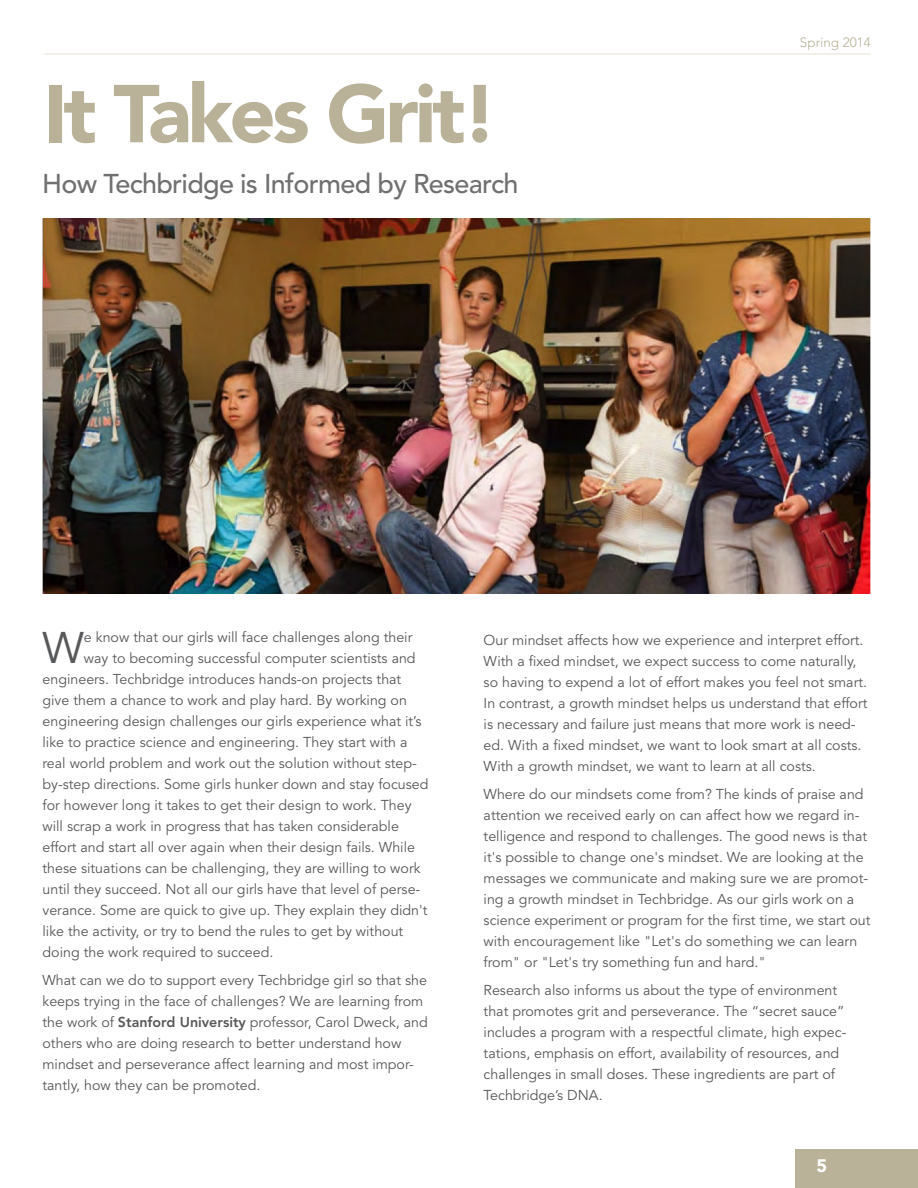
<style>
.page{position:relative;width:918px;height:1188px;background:#fff}
.page>*{position:absolute;margin:0;border:0;box-sizing:border-box;transform-origin:0 0}
.Headline_Big{font:900 81px "Avenir LT Std";letter-spacing:-.045em;color:#b9b298}
.Body{font:43.95px "Avenir LT Std";color:#57585a}
.Headline_Big-2{font:500 27px "Avenir LT Std";letter-spacing:-.025em;color:#716f70}
.t1{font:900 18px "Avenir LT Std";color:#fff}
.Body-2{font:14.25px/21px "Avenir LT Std";color:#57585a}
.t2{font:300 13.5px "Avenir LT Std";color:#b9b298}
.s1{font-weight:800}
</style>
<div class="page">
<hr style="left:45px;top:54px;width:826px;height:1px;background:#e6e0d1">
<div style="left:795px;top:1150px;width:123px;height:38px;background:#b9b298"></div>
<img style="left:43px;top:219px;width:828px;height:375px">
<p class="Headline_Big" style="left:43px;top:65px;width:456px">It Takes Grit!</p>
<p class="Headline_Big-2" style="left:42px;top:168px;width:478px">How Techbridge is Informed by Research</p>
<p class="t2" style="left:800px;top:34px;width:72px">Spring 2014</p>
<p class="Body" style="left:43px;top:623px;width:43px">W</p>
<p class="Body-2" style="left:84px;top:627px;width:330px">e know that our girls will face challenges along their</p>
<p class="Body-2" style="left:84px;top:648px;width:333px">way to becoming successful computer scientists and</p>
<p class="Body-2" style="left:43px;top:669px;width:360px">engineers. Techbridge introduces hands-on projects that</p>
<p class="Body-2" style="left:43px;top:690px;width:366px">give them a chance to work and play hard. By working on</p>
<p class="Body-2" style="left:43px;top:711px;width:380px">engineering design challenges our girls experience what it’s</p>
<p class="Body-2" style="left:43px;top:732px;width:366px">like to practice science and engineering. They start with a</p>
<p class="Body-2" style="left:43px;top:753px;width:376px">real world problem and work out the solution without step-</p>
<p class="Body-2" style="left:43px;top:774px;width:388px">by-step directions. Some girls hunker down and stay focused</p>
<p class="Body-2" style="left:43px;top:795px;width:371px">for however long it takes to get their design to work. They</p>
<p class="Body-2" style="left:43px;top:816px;width:358px">will scrap a work in progress that has taken considerable</p>
<p class="Body-2" style="left:43px;top:837px;width:374px">effort and start all over again when their design fails. While</p>
<p class="Body-2" style="left:43px;top:858px;width:380px">these situations can be challenging, they are willing to work</p>
<p class="Body-2" style="left:43px;top:879px;width:379px">until they succeed. Not all our girls have that level of perse-</p>
<p class="Body-2" style="left:43px;top:900px;width:387px">verance. Some are quick to give up. They explain they didn't</p>
<p class="Body-2" style="left:43px;top:921px;width:362px">like the activity, or try to bend the rules to get by without</p>
<p class="Body-2" style="left:43px;top:942px;width:232px">doing the work required to succeed.</p>
<p class="Body-2" style="left:43px;top:970px;width:387px">What can we do to support every Techbridge girl so that she keeps trying in the face of challenges? We are learning from the work of <span class="s1">Stanford University</span> professor, Carol Dweck, and others who are doing research to better understand how mindset and perseverance affect learning and most impor&shy;tantly, how they can be promoted.</p>
<p class="Body-2" style="left:484px;top:630px;width:385px">Our mindset affects how we experience and interpret effort.<br>With a fixed mindset, we expect success to come naturally, so having to expend a lot of effort makes you feel not smart.<br>In contrast, a growth mindset helps us understand that effort is necessary and failure just means that more work is need&shy;ed. With a fixed mindset, we want to look smart at all costs.<br>With a growth mindset, we want to learn at all costs.</p>
<p class="Body-2" style="left:484px;top:784px;width:389px">Where do our mindsets come from? The kinds of praise and attention we received early on can affect how we regard in&shy;telligence and respond to challenges. The good news is that it's possible to change one's mindset. We are looking at the messages we communicate and making sure we are promot&shy;ing a growth mindset in Techbridge. As our girls work on a science experiment or program for the first time, we start out with encouragement like "Let's do something we can learn from" or "Let's try something fun and hard."</p>
<p class="Body-2" style="left:484px;top:980px;width:364px">Research also informs us about the type of environment that promotes grit and perseverance. The “secret sauce” includes a program with a respectful climate, high expec&shy;tations, emphasis on effort, availability of resources, and challenges in small doses. These ingredients are part of Techbridge’s DNA.</p>
<p class="t1" style="left:817px;top:1155px;width:12px">5</p>
</div>
